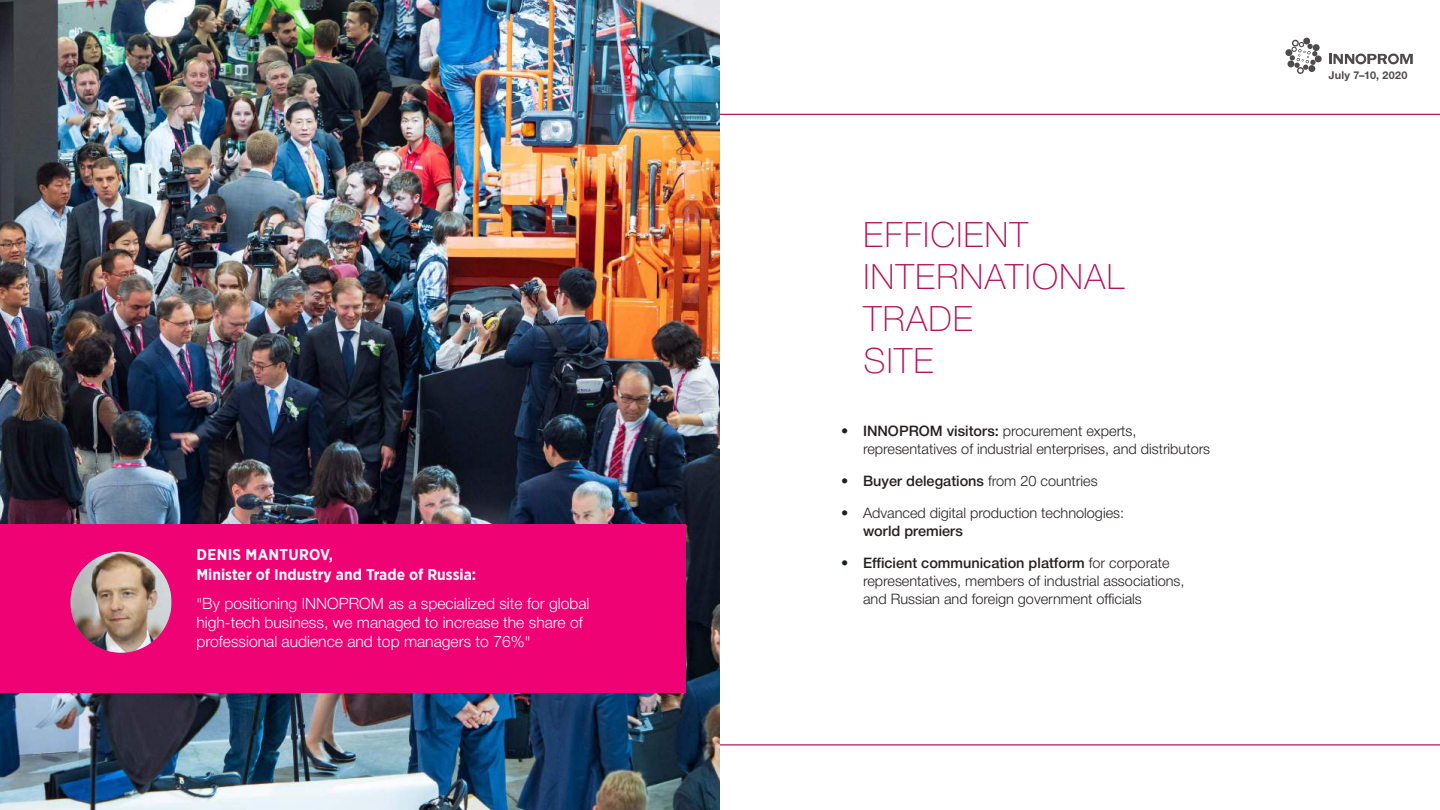
<style>
.page{position:relative;width:1440px;height:810px;background:#fff}
.page>*{position:absolute;margin:0;border:0;box-sizing:border-box;transform-origin:0 0}
.t1{font:100 35.03px/42px "Helvetica Neue Cyr";letter-spacing:.04em;color:#b41057}
.t2{font:300 15.67px/18.8px "Helvetica Neue Cyr";color:#fff}
.t3{font:700 15.67px/19.4px "Gotham Pro Narrow";color:#fff}
.t4{font:300 14.48px/18.1px "Helvetica Neue Cyr";color:#241f1f}
.t5{font:500 14.48px "Helvetica Neue Cyr";color:#241f1f}
.t6{font:700 10.8px "Helvetica Neue Cyr";letter-spacing:.03em;color:#4e4b4c}
.s1{font-weight:500}
.s2{font-weight:300}
</style>
<div class="page">
<img style="left:0;top:0;width:720px;height:810px">
<div style="left:0;top:524px;width:686px;height:169px;background:#ef0273"></div>
<img style="left:71px;top:552px;width:100px;height:101px">
<hr style="left:720px;top:744px;width:720px;height:1px;background:#b41057">
<hr style="left:720px;top:114px;width:720px;height:1px;background:#b41057">
<svg style="left:1285px;top:37px;width:37px;height:37px"></svg>
<svg style="left:1329px;top:53px;width:84px;height:12px"></svg>
<p class="t3" style="left:196px;top:545px;width:281px">DENIS MANTUROV,<br>Minister of Industry and Trade of Russia:</p>
<p class="t2" style="left:196px;top:594px;width:395px">"By positioning INNOPROM as a specialized site for global high-tech business, we managed to increase the share of professional audience and top managers to 76%"</p>
<h1 class="t1" style="left:863px;top:214px;width:262px">EFFICIENT<br>INTERNATIONAL<br>TRADE<br>SITE</h1>
<p class="t4" style="left:863px;top:422px;width:349px;text-indent:-22px"><span class="s1">• INNOPROM visitors:</span> procurement experts, representatives of industrial enterprises, and distributors</p>
<p class="t5" style="left:841px;top:473px;width:258px">• Buyer delegations <span class="s2">from 20 countries</span></p>
<p class="t4" style="left:863px;top:504px;width:263px;text-indent:-22px"><span class="s1">•</span> Advanced digital production technologies: <span class="s1">world premiers</span></p>
<p class="t4" style="left:863px;top:554px;width:323px;text-indent:-22px"><span class="s1">• Efficient communication platform</span> for corporate representatives, members of industrial associations, and Russian and foreign government officials</p>
<p class="t6" style="left:1328px;top:69px;width:81px">July 7–10, 2020</p>
</div>
